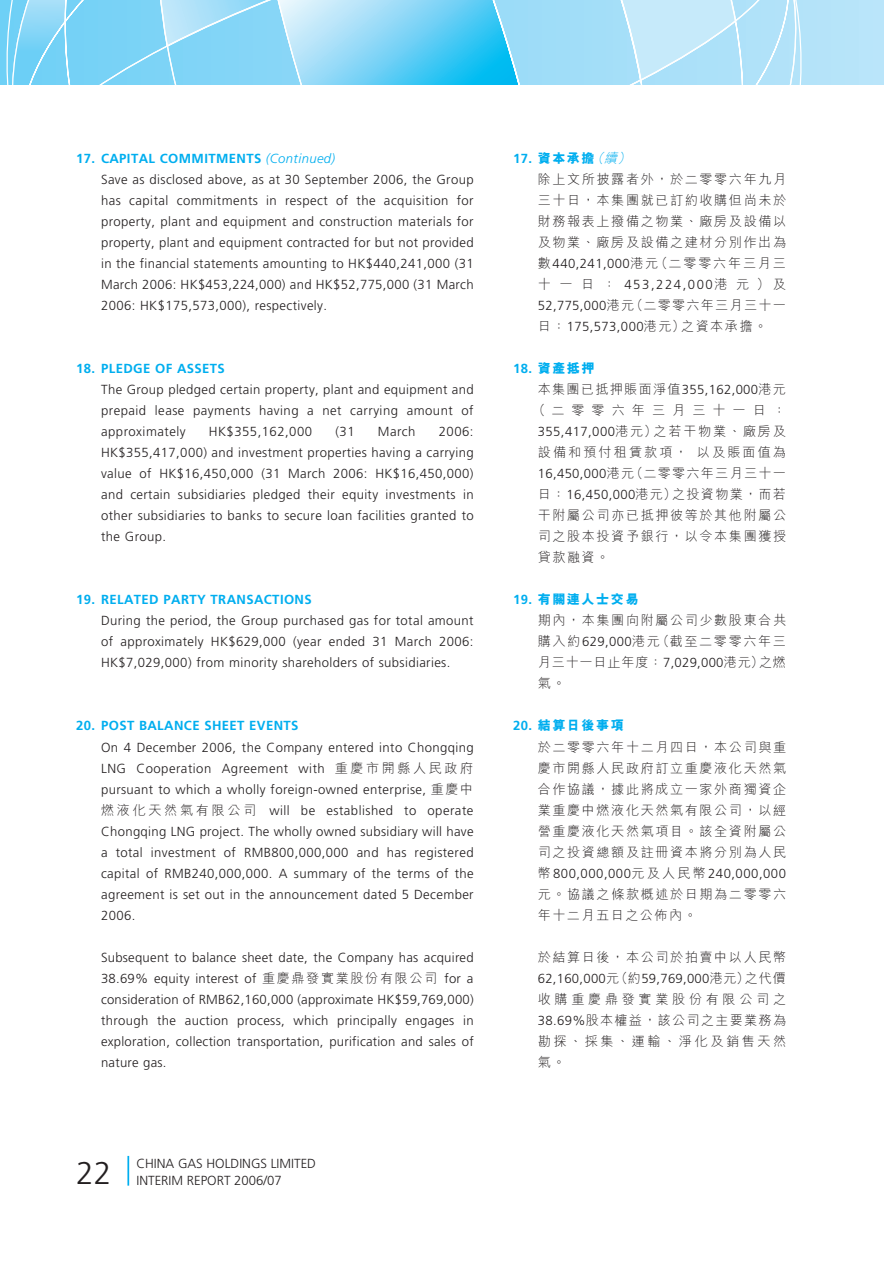
<style>
.page{position:relative;width:884px;height:1266px;background:#fff}
.page>*{position:absolute;margin:0;border:0;box-sizing:border-box;transform-origin:0 0}
.t1{font:300 31.5px "Frutiger";color:#231f20}
.t2{font:300 13.12px/21px "Frutiger";letter-spacing:.03em;color:#231f20;text-align:justify}
.t3{font:300 13.12px/21px "M Hei";letter-spacing:.12em;color:#231f20}
.t4{font:300 13.12px/21px "M Hei";letter-spacing:.095em;color:#231f20}
.t5{font:700 13.12px "Frutiger";letter-spacing:.03em;color:#00aeef}
.t6{font:300 13.12px/17.5px "Frutiger";color:#231f20}
.t7{font:300 13.12px "M Hei";letter-spacing:.1em;color:#231f20}
.t8{font:300 13.12px "Frutiger";letter-spacing:.12em;color:#231f20}
.t9{font:300 13.12px "M Hei";letter-spacing:.16em;color:#231f20}
.t10{font:300 13.12px "M Hei";letter-spacing:.535em;color:#231f20}
.t11{font:800 13.12px "M Hei";color:#00aeef}
.s1{font-weight:700;color:#00aeef}
.s2{font-style:italic;color:#00aeef}
.s3{font-family:"M Hei"}
.s4{font-family:"Frutiger";font-weight:700;color:#00aeef}
.s5{font-weight:800;color:#00aeef}
.s6{font-family:"Frutiger"}
.s7{font-family:"Frutiger";font-weight:700}
</style>
<div class="page">
<div style="left:0;top:0;width:884px;height:85px;background:#b6e4f9"></div>
<svg style="left:0;top:0;width:802px;height:85px"></svg>
<svg style="left:19px;top:0;width:770px;height:85px"></svg>
<svg style="left:642px;top:0;width:94px;height:85px"></svg>
<svg style="left:25px;top:0;width:617px;height:85px;background:#87d7f7"></svg>
<hr style="left:127px;top:1155px;width:2px;height:30px;background:#00aeef">
<p class="t2" style="left:101px;top:149px;width:374px;text-align:left;text-indent:-25px"><span class="s1">17. CAPITAL COMMITMENTS</span> <span class="s2">(Continued)<br></span>Save as disclosed above, as at 30 September 2006, the Group has capital commitments in respect of the acquisition for property, plant and equipment and construction materials for property, plant and equipment contracted for but not provided in the financial statements amounting to HK$440,241,000 (31<br>March 2006: HK$453,224,000) and HK$52,775,000 (31 March 2006: HK$175,573,000), respectively.</p>
<p class="t5" style="left:76px;top:363px;width:150px">18. PLEDGE OF ASSETS</p>
<p class="t2" style="left:101px;top:380px;width:374px">The Group pledged certain property, plant and equipment and prepaid lease payments having a net carrying amount of approximately</p>
<p class="t2" style="left:209px;top:422px;width:105px">HK$355,162,000</p>
<p class="t2" style="left:335px;top:422px;width:21px">(31</p>
<p class="t2" style="left:378px;top:422px;width:39px">March</p>
<p class="t2" style="left:101px;top:422px;width:374px;text-indent:338px">2006:<br>HK$355,417,000) and investment properties having a carrying value of HK$16,450,000 (31 March 2006: HK$16,450,000) and certain subsidiaries pledged their equity investments in other subsidiaries to banks to secure loan facilities granted to the Group.</p>
<p class="t5" style="left:76px;top:594px;width:237px">19. RELATED PARTY TRANSACTIONS</p>
<p class="t2" style="left:101px;top:611px;width:374px">During the period, the Group purchased gas for total amount of approximately HK$629,000 (year ended 31 March 2006:<br>HK$7,029,000) from minority shareholders of subsidiaries.</p>
<p class="t5" style="left:76px;top:720px;width:224px">20. POST BALANCE SHEET EVENTS</p>
<p class="t2" style="left:101px;top:737px;width:374px">On 4 December 2006, the Company entered into Chongqing LNG Cooperation Agreement with <span class="s3">重慶市開縣人民政府</span>pursuant to which a wholly foreign-owned enterprise, <span class="s3">重慶中燃液化天然氣有限公司</span> will be established to operate Chongqing LNG project. The wholly owned subsidiary will have a total investment of RMB800,000,000 and has registered capital of RMB240,000,000. A summary of the terms of the agreement is set out in the announcement dated 5 December 2006.</p>
<p class="t2" style="left:101px;top:947px;width:374px">Subsequent to balance sheet date, the Company has acquired 38.69% equity interest of <span class="s3">重慶鼎發實業股份有限公司</span> for a consideration of RMB62,160,000 (approximate HK$59,769,000) through the auction process, which principally engages in exploration, collection transportation, purification and sales of nature gas.</p>
<h1 class="t1" style="left:76px;top:1159px;width:37px">22</h1>
<p class="t6" style="left:136px;top:1155px;width:181px">CHINA GAS HOLDINGS LIMITED<br>INTERIM REPORT 2006/07</p>
<p class="t3" style="left:538px;top:149px;width:250px;text-indent:-25px"><span class="s4">17.</span> <span class="s5">資本承擔</span><span class="s2">（續）<br></span>除上文所披露者外，於二零零六年九月三十日，本集團就已訂約收購但尚未於財務報表上撥備之物業、廠房及設備以及物業、廠房及設備之建材分別作出為數<span class="s6">440,241,000</span>港元（二零零六年三月三</p>
<p class="t8" style="left:538px;top:279px;width:250px"><span class="s3">十 一 日 ：</span> 453,224,000<span class="s3">港 元）及</span></p>
<p class="t4" style="left:538px;top:296px;width:250px"><span class="s6">52,775,000</span>港元（二零零六年三月三十一日：<span class="s6">175,573,000</span>港元）之資本承擔。</p>
<p class="t11" style="left:513px;top:363px;width:83px"><span class="s7">18.</span> 資產抵押</p>
<p class="t7" style="left:538px;top:384px;width:250px">本集團已抵押賬面淨值<span class="s6">355,162,000</span>港元</p>
<p class="t10" style="left:532px;top:405px;width:255px">（二零零六年三月三十一日：</p>
<p class="t3" style="left:538px;top:422px;width:250px"><span class="s6">355,417,000</span>港元）之若干物業、廠房及</p>
<p class="t9" style="left:538px;top:447px;width:250px">設備和預付租賃款項， 以及賬面值為</p>
<p class="t4" style="left:538px;top:464px;width:250px"><span class="s6">16,450,000</span>港元（二零零六年三月三十一</p>
<p class="t4" style="left:538px;top:485px;width:250px">日：<span class="s6">16,450,000</span>港元）之投資物業，而若</p>
<p class="t3" style="left:538px;top:506px;width:250px">干附屬公司亦已抵押彼等於其他附屬公</p>
<p class="t3" style="left:538px;top:527px;width:250px">司之股本投資予銀行，以令本集團獲授</p>
<p class="t3" style="left:538px;top:548px;width:73px">貸款融資。</p>
<p class="t3" style="left:538px;top:590px;width:250px;text-indent:-25px"><span class="s4">19.</span> <span class="s5">有關連人士交易<br></span>期內，本集團向附屬公司少數股東合共購入約<span class="s6">629,000</span>港元（截至二零零六年三月三十一日止年度：<span class="s6">7,029,000</span>港元）之燃氣。</p>
<p class="t3" style="left:538px;top:716px;width:250px;text-indent:-25px"><span class="s4">20.</span> <span class="s5">結算日後事項<br></span>於二零零六年十二月四日，本公司與重慶市開縣人民政府訂立重慶液化天然氣合作協議，據此將成立一家外商獨資企業重慶中燃液化天然氣有限公司，以經營重慶液化天然氣項目。該全資附屬公司之投資總額及註冊資本將分別為人民</p>
<p class="t2" style="left:538px;top:863px;width:250px"><span class="s3">幣</span> 800,000,000<span class="s3">元及人民幣</span>240,000,000</p>
<p class="t3" style="left:538px;top:884px;width:250px">元。協議之條款概述於日期為二零零六年十二月五日之公佈內。</p>
<p class="t3" style="left:538px;top:947px;width:250px">於結算日後，本公司於拍賣中以人民幣</p>
<p class="t2" style="left:538px;top:968px;width:250px">62,160,000<span class="s3">元（約</span>59,769,000<span class="s3">港元）之代價</span></p>
<p class="t3" style="left:538px;top:989px;width:250px;text-align:justify">收購重慶鼎發實業股份有限公司之<span class="s6">38.69%</span>股本權益，該公司之主要業務為勘探、採集、運輸、淨化及銷售天然氣。</p>
</div>
